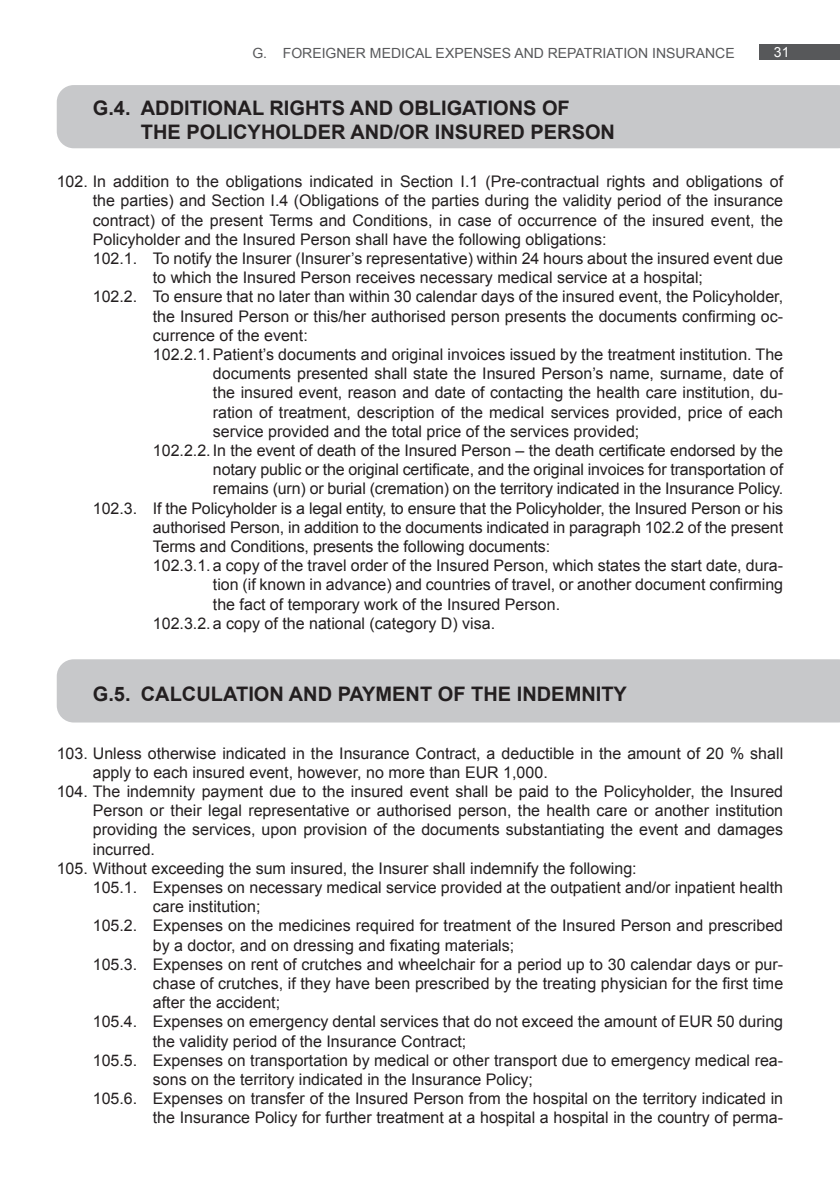
<style>
.page{position:relative;width:840px;height:1191px;background:#fff}
.page>*{position:absolute;margin:0;border:0;box-sizing:border-box;transform-origin:0 0}
.t1{font:700 20px/24px "Arial";color:#231f20}
.t2{font:16px "Arial";color:#231f20}
.t3{font:14px "Arial";color:#57585a}
.t4{font:14px "Arial";color:#fff}
</style>
<div class="page">
<div style="left:759px;top:44px;width:80px;height:16px;background:#57585a"></div>
<div style="left:57px;top:85px;width:782px;height:63px;background:#c7c8ca"></div>
<div style="left:57px;top:659px;width:782px;height:63px;background:#c7c8ca"></div>
<p class="t3" style="left:252px;top:43px;width:483px">G. FOREIGNER MEDICAL EXPENSES AND REPATRIATION INSURANCE</p>
<p class="t4" style="left:773px;top:43px;width:17px">31</p>
<p class="t1" style="left:141px;top:97px;width:475px;text-indent:-48px">G.4. ADDITIONAL RIGHTS AND OBLIGATIONS OF<br>THE POLICYHOLDER AND/OR INSURED PERSON</p>
<p class="t2" style="left:57px;top:171px;width:727px">102. In addition to the obligations indicated in Section I.1 (Pre-contractual rights and obligations of</p>
<p class="t2" style="left:93px;top:190px;width:691px">the parties) and Section I.4 (Obligations of the parties during the validity period of the insurance</p>
<p class="t2" style="left:93px;top:209px;width:691px">contract) of the present Terms and Conditions, in case of occurrence of the insured event, the</p>
<p class="t2" style="left:93px;top:229px;width:515px">Policyholder and the Insured Person shall have the following obligations:</p>
<p class="t2" style="left:93px;top:248px;width:691px">102.1. To notify the Insurer (Insurer’s representative) within 24 hours about the insured event due</p>
<p class="t2" style="left:153px;top:267px;width:551px">to which the Insured Person receives necessary medical service at a hospital;</p>
<p class="t2" style="left:93px;top:286px;width:691px">102.2. To ensure that no later than within 30 calendar days of the insured event, the Policyholder,</p>
<p class="t2" style="left:153px;top:305px;width:631px">the Insured Person or this/her authorised person presents the documents confirming oc-</p>
<p class="t2" style="left:153px;top:325px;width:156px">currence of the event:</p>
<p class="t2" style="left:153px;top:344px;width:631px">102.2.1.Patient’s documents and original invoices issued by the treatment institution. The</p>
<p class="t2" style="left:213px;top:363px;width:571px">documents presented shall state the Insured Person’s name, surname, date of</p>
<p class="t2" style="left:213px;top:382px;width:571px">the insured event, reason and date of contacting the health care institution, du-</p>
<p class="t2" style="left:213px;top:401px;width:571px">ration of treatment, description of the medical services provided, price of each</p>
<p class="t2" style="left:213px;top:421px;width:427px">service provided and the total price of the services provided;</p>
<p class="t2" style="left:153px;top:440px;width:631px">102.2.2.In the event of death of the Insured Person – the death certificate endorsed by the</p>
<p class="t2" style="left:213px;top:459px;width:571px">notary public or the original certificate, and the original invoices for transportation of</p>
<p class="t2" style="left:213px;top:478px;width:571px">remains (urn) or burial (cremation) on the territory indicated in the Insurance Policy.</p>
<p class="t2" style="left:93px;top:497px;width:691px">102.3. If the Policyholder is a legal entity, to ensure that the Policyholder, the Insured Person or his</p>
<p class="t2" style="left:153px;top:517px;width:631px">authorised Person, in addition to the documents indicated in paragraph 102.2 of the present</p>
<p class="t2" style="left:153px;top:536px;width:398px">Terms and Conditions, presents the following documents:</p>
<p class="t2" style="left:153px;top:555px;width:631px">102.3.1.a copy of the travel order of the Insured Person, which states the start date, dura-</p>
<p class="t2" style="left:213px;top:574px;width:571px">tion (if known in advance) and countries of travel, or another document confirming</p>
<p class="t2" style="left:213px;top:593px;width:348px">the fact of temporary work of the Insured Person.</p>
<p class="t2" style="left:153px;top:613px;width:343px">102.3.2.a copy of the national (category D) visa.</p>
<p class="t1" style="left:93px;top:682px;width:535px">G.5. CALCULATION AND PAYMENT OF THE INDEMNITY</p>
<p class="t2" style="left:57px;top:742px;width:727px">103. Unless otherwise indicated in the Insurance Contract, a deductible in the amount of 20 % shall</p>
<p class="t2" style="left:93px;top:761px;width:456px">apply to each insured event, however, no more than EUR 1,000.</p>
<p class="t2" style="left:57px;top:781px;width:727px">104. The indemnity payment due to the insured event shall be paid to the Policyholder, the Insured</p>
<p class="t2" style="left:93px;top:800px;width:691px">Person or their legal representative or authorised person, the health care or another institution</p>
<p class="t2" style="left:93px;top:819px;width:691px">providing the services, upon provision of the documents substantiating the event and damages</p>
<p class="t2" style="left:93px;top:838px;width:64px">incurred.</p>
<p class="t2" style="left:57px;top:857px;width:581px">105. Without exceeding the sum insured, the Insurer shall indemnify the following:</p>
<p class="t2" style="left:93px;top:877px;width:691px">105.1. Expenses on necessary medical service provided at the outpatient and/or inpatient health</p>
<p class="t2" style="left:153px;top:896px;width:109px">care institution;</p>
<p class="t2" style="left:93px;top:915px;width:691px">105.2. Expenses on the medicines required for treatment of the Insured Person and prescribed</p>
<p class="t2" style="left:153px;top:934px;width:363px">by a doctor, and on dressing and fixating materials;</p>
<p class="t2" style="left:93px;top:953px;width:691px">105.3. Expenses on rent of crutches and wheelchair for a period up to 30 calendar days or pur-</p>
<p class="t2" style="left:153px;top:973px;width:631px">chase of crutches, if they have been prescribed by the treating physician for the first time</p>
<p class="t2" style="left:153px;top:992px;width:129px">after the accident;</p>
<p class="t2" style="left:93px;top:1011px;width:691px">105.4. Expenses on emergency dental services that do not exceed the amount of EUR 50 during</p>
<p class="t2" style="left:153px;top:1030px;width:315px">the validity period of the Insurance Contract;</p>
<p class="t2" style="left:93px;top:1049px;width:691px">105.5. Expenses on transportation by medical or other transport due to emergency medical rea-</p>
<p class="t2" style="left:153px;top:1069px;width:381px">sons on the territory indicated in the Insurance Policy;</p>
<p class="t2" style="left:93px;top:1088px;width:691px">105.6. Expenses on transfer of the Insured Person from the hospital on the territory indicated in</p>
<p class="t2" style="left:153px;top:1107px;width:631px">the Insurance Policy for further treatment at a hospital a hospital in the country of perma-</p>
</div>
